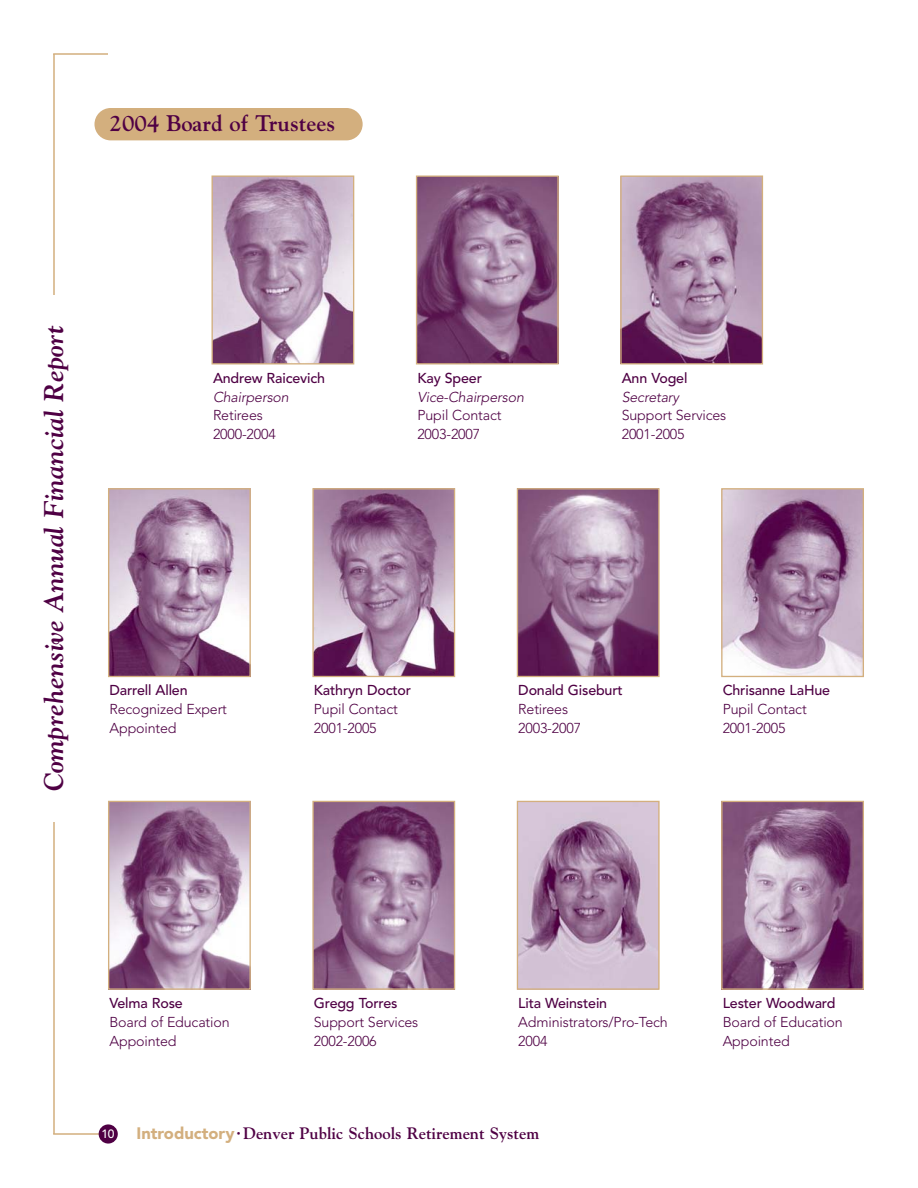
<style>
.page{position:relative;width:918px;height:1188px;background:#fff}
.page>*{position:absolute;margin:0;border:0;box-sizing:border-box;transform-origin:0 0}
.t1{font:italic 700 27px "Goudy";color:#4f0044}
.t2{font:700 22.5px "Goudy";color:#4f0044}
.t3{font:700 16.5px "Goudy";color:#4f0044}
.t4{font:300 14.25px/18.8px "Avenir";letter-spacing:-.01em;color:#4f0044}
.t5{font:500 14.25px "Avenir";letter-spacing:-.01em;color:#4f0044}
.t6{font:italic 300 14.25px "Avenir";letter-spacing:-.01em;color:#4f0044}
.t7{font:500 12px "Avenir";color:#fff}
.s1{font-family:"Avenir";font-weight:900;color:#d3af7e}
</style>
<div class="page">
<hr style="left:53px;top:54px;width:2px;height:1080px;background:#d3af7e">
<hr style="left:53px;top:53px;width:55px;height:2px;background:#d3af7e">
<hr style="left:53px;top:1133px;width:55px;height:2px;background:#d3af7e">
<div style="left:99px;top:1124px;width:19px;height:20px;background:#4f0044;border-radius:50%"></div>
<div style="left:94px;top:108px;width:269px;height:32px;background:#d3af7e;border-radius:16px"></div>
<div style="left:42px;top:295px;width:29px;height:527px;background:#fff"></div>
<img style="left:213px;top:177px;width:139px;height:186px">
<div style="left:211px;top:175px;width:143px;height:190px;border:1px solid #d3af7e"></div>
<img style="left:622px;top:177px;width:139px;height:186px">
<div style="left:620px;top:175px;width:143px;height:190px;border:1px solid #d3af7e"></div>
<img style="left:418px;top:177px;width:139px;height:186px">
<div style="left:416px;top:175px;width:143px;height:190px;border:1px solid #d3af7e"></div>
<img style="left:110px;top:490px;width:139px;height:185px">
<div style="left:108px;top:488px;width:143px;height:189px;border:1px solid #d3af7e"></div>
<img style="left:723px;top:490px;width:139px;height:185px">
<div style="left:721px;top:488px;width:143px;height:189px;border:1px solid #d3af7e"></div>
<img style="left:519px;top:490px;width:139px;height:185px">
<div style="left:517px;top:488px;width:143px;height:189px;border:1px solid #d3af7e"></div>
<img style="left:314px;top:490px;width:139px;height:185px">
<div style="left:312px;top:488px;width:143px;height:189px;border:1px solid #d3af7e"></div>
<img style="left:110px;top:803px;width:139px;height:185px">
<div style="left:108px;top:801px;width:143px;height:189px;border:1px solid #d3af7e"></div>
<img style="left:723px;top:803px;width:139px;height:185px">
<div style="left:721px;top:801px;width:143px;height:189px;border:1px solid #d3af7e"></div>
<img style="left:519px;top:803px;width:139px;height:185px">
<div style="left:517px;top:801px;width:143px;height:189px;border:1px solid #d3af7e"></div>
<img style="left:314px;top:803px;width:139px;height:185px">
<div style="left:312px;top:801px;width:143px;height:189px;border:1px solid #d3af7e"></div>
<h2 class="t2" style="left:110px;top:115px;width:227px">2004 Board of Trustees</h2>
<h1 class="t1" style="left:43px;top:791px;width:467px;rotate:-90deg">Comprehensive Annual Financial Report</h1>
<p class="t5" style="left:213px;top:372px;width:114px">Andrew Raicevich</p>
<p class="t6" style="left:213px;top:391px;width:77px">Chairperson</p>
<p class="t4" style="left:213px;top:407px;width:64px">Retirees<br>2000-2004</p>
<p class="t5" style="left:417px;top:372px;width:66px">Kay Speer</p>
<p class="t6" style="left:417px;top:391px;width:108px">Vice-Chairperson</p>
<p class="t4" style="left:417px;top:407px;width:86px">Pupil Contact<br>2003-2007</p>
<p class="t5" style="left:622px;top:372px;width:67px">Ann Vogel</p>
<p class="t6" style="left:622px;top:391px;width:59px">Secretary</p>
<p class="t4" style="left:622px;top:407px;width:106px">Support Services<br>2001-2005</p>
<p class="t5" style="left:110px;top:685px;width:80px">Darrell Allen</p>
<p class="t4" style="left:110px;top:701px;width:119px">Recognized Expert<br>Appointed</p>
<p class="t5" style="left:314px;top:685px;width:99px">Kathryn Doctor</p>
<p class="t4" style="left:314px;top:701px;width:86px">Pupil Contact<br>2001-2005</p>
<p class="t5" style="left:518px;top:685px;width:106px">Donald Giseburt</p>
<p class="t4" style="left:518px;top:701px;width:64px">Retirees<br>2003-2007</p>
<p class="t5" style="left:723px;top:685px;width:109px">Chrisanne LaHue</p>
<p class="t4" style="left:723px;top:701px;width:86px">Pupil Contact<br>2001-2005</p>
<p class="t5" style="left:110px;top:997px;width:75px">Velma Rose</p>
<p class="t4" style="left:110px;top:1014px;width:122px">Board of Education<br>Appointed</p>
<p class="t5" style="left:314px;top:997px;width:85px">Gregg Torres</p>
<p class="t4" style="left:314px;top:1014px;width:106px">Support Services<br>2002-2006</p>
<p class="t5" style="left:518px;top:997px;width:90px">Lita Weinstein</p>
<p class="t4" style="left:518px;top:1014px;width:151px">Administrators/Pro-Tech<br>2004</p>
<p class="t7" style="left:101px;top:1129px;width:15px">10</p>
<p class="t3" style="left:136px;top:1127px;width:404px"><span class="s1">Introductory</span> <sup>•</sup> Denver Public Schools Retirement System</p>
<p class="t5" style="left:723px;top:997px;width:114px">Lester Woodward</p>
<p class="t4" style="left:723px;top:1014px;width:122px">Board of Education<br>Appointed</p>
</div>
